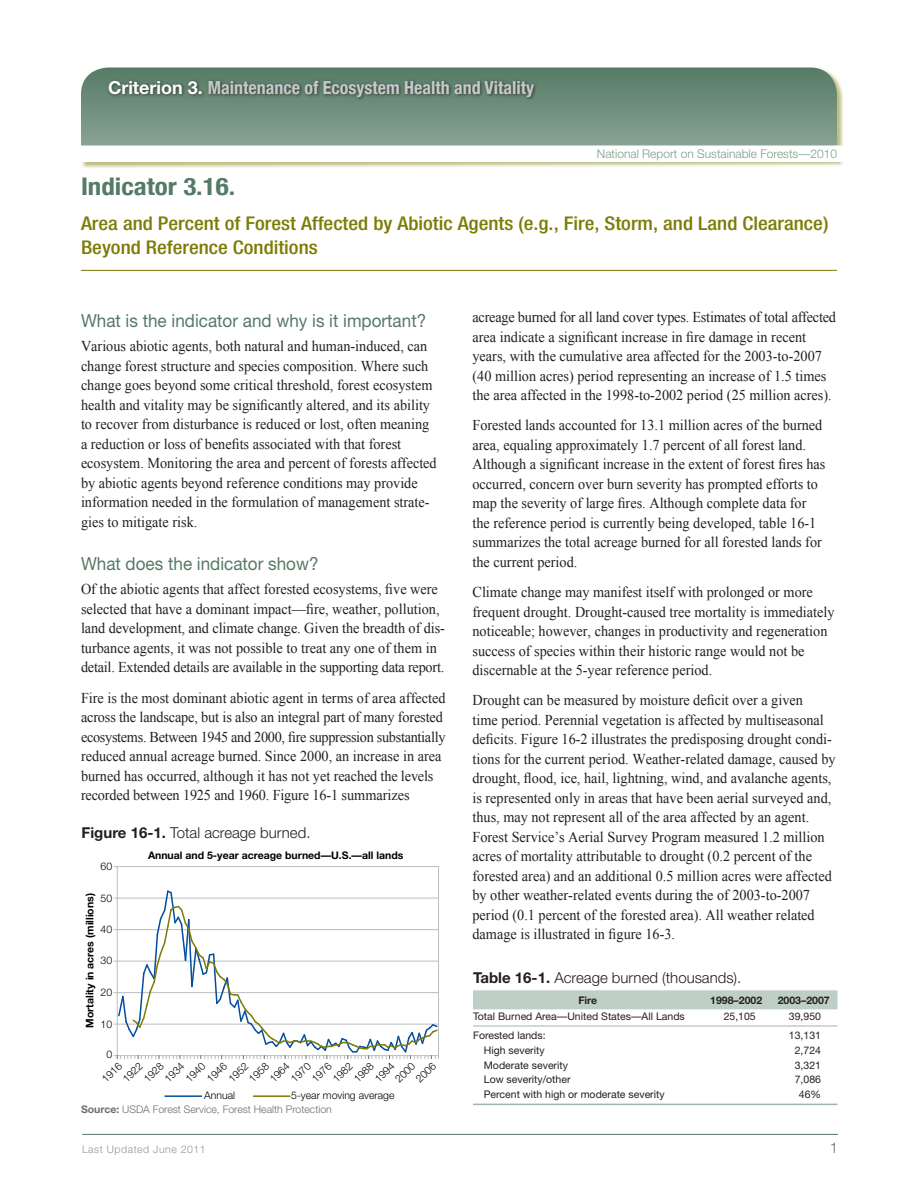
<style>
.page{position:relative;width:918px;height:1188px;background:#fff}
.page>*{position:absolute;margin:0;border:0;box-sizing:border-box;transform-origin:0 0}
.t1{font:700 condensed 24.3px "Helvetica Neue";color:#557a65;scale:1.11 1}
.t2{font:500 condensed 18.9px/24px "Helvetica Neue";color:#7c7c06;scale:1.11 1}
.t3{font:18px "Helvetica Neue";color:#557a65;scale:.95 1}
.t4{font:700 condensed 18px "Helvetica Neue";color:#c7c8ca}
.t5{font:15px/19.5px "Times New Roman";color:#231f20;scale:.95 1}
.t6{font:300 15px "Helvetica Neue";color:#231f20}
.t7{font:300 15px "Helvetica Neue";color:#6c6d70}
.t8{font:300 12px "Helvetica Neue";color:#7f9c8b}
.t9{font:10.5px "Helvetica Neue";color:#231f20}
.t10{font:300 10.5px "Helvetica Neue";color:#000}
.t11{font:700 10.5px "Helvetica Neue";color:#000}
.t12{font:300 10.5px "Helvetica Neue";color:#6c6d70}
.t13{font:700 10.5px "Helvetica Neue";color:#231f20}
.t14{font:300 10.5px "Helvetica Neue";letter-spacing:.05em;color:#939598}
.s1{font-stretch:normal;color:#fff}
.s2{font-weight:700}
</style>
<div class="page">
<hr style="left:82px;top:1134px;width:756px;height:1px;background:#557a65">
<div style="left:81px;top:67px;width:763px;height:102px;background:#7c7c06;opacity:.5"></div>
<svg style="left:81px;top:68px;width:756px;height:78px;background:#739280"></svg>
<div style="left:106px;top:78px;width:432px;height:23px;background:#231f20;opacity:.75"></div>
<div style="left:75px;top:146px;width:774px;height:16px;background:#fff"></div>
<hr style="left:81px;top:270px;width:756px;height:1px;background:#7c7c06">
<hr style="left:117px;top:866px;width:322px;height:1px;background:#bbbdc0">
<hr style="left:438px;top:867px;width:1px;height:189px;background:#bbbdc0">
<hr style="left:117px;top:867px;width:1px;height:189px;background:#bbbdc0">
<svg style="left:114px;top:889px;width:325px;height:170px"></svg>
<hr style="left:165px;top:1095px;width:37px;height:2px;background:#014da1">
<hr style="left:254px;top:1095px;width:36px;height:2px;background:#7c7b05">
<div style="left:473px;top:990px;width:365px;height:19px;background:#bfcfc5"></div>
<hr style="left:473px;top:1026px;width:365px;height:1px;background:#9eb6a8">
<hr style="left:473px;top:1104px;width:365px;height:1px;background:#9eb6a8">
<p class="t4" style="left:108px;top:77px;width:428px"><span class="s1">Criterion 3.</span> Maintenance of Ecosystem Health and Vitality</p>
<p class="t8" style="left:597px;top:146px;width:242px">National Report on Sustainable Forests—2010</p>
<h1 class="t1" style="left:81px;top:171px;width:140px">Indicator 3.16.</h1>
<p class="t2" style="left:81px;top:211px;width:675px">Area and Percent of Forest Affected by Abiotic Agents (e.g., Fire, Storm, and Land Clearance)<br>Beyond Reference Conditions</p>
<p class="t3" style="left:81px;top:309px;width:365px">What is the indicator and why is it important?</p>
<p class="t5" style="left:81px;top:336px;width:376px">Various abiotic agents, both natural and human-induced, can change forest structure and species composition. Where such change goes beyond some critical threshold, forest ecosystem health and vitality may be significantly altered, and its ability to recover from disturbance is reduced or lost, often meaning a reduction or loss of benefits associated with that forest ecosystem. Monitoring the area and percent of forests affected by abiotic agents beyond reference conditions may provide information needed in the formulation of management strate&shy;gies to mitigate risk.</p>
<p class="t3" style="left:81px;top:552px;width:252px">What does the indicator show?</p>
<p class="t5" style="left:81px;top:579px;width:385px">Of the abiotic agents that affect forested ecosystems, five were selected that have a dominant impact—fire, weather, pollution, land development, and climate change. Given the breadth of dis&shy;turbance agents, it was not possible to treat any one of them in detail. Extended details are available in the supporting data report.</p>
<p class="t5" style="left:81px;top:688px;width:385px">Fire is the most dominant abiotic agent in terms of area affected across the landscape, but is also an integral part of many forested ecosystems. Between 1945 and 2000, fire suppression substantially reduced annual acreage burned. Since 2000, an increase in area burned has occurred, although it has not yet reached the levels recorded between 1925 and 1960. Figure 16-1 summarizes</p>
<p class="t6" style="left:82px;top:823px;width:230px"><span class="s2">Figure 16-1.</span> Total acreage burned.</p>
<p class="t10" style="left:101px;top:860px;width:13px">60</p>
<p class="t10" style="left:101px;top:892px;width:13px">50</p>
<p class="t10" style="left:101px;top:923px;width:13px">40</p>
<p class="t11" style="left:83px;top:1028px;width:136px;rotate:-90deg">Mortality in acres (millions)</p>
<p class="t10" style="left:101px;top:954px;width:13px">30</p>
<p class="t10" style="left:101px;top:986px;width:13px">20</p>
<p class="t10" style="left:101px;top:1018px;width:13px">10</p>
<p class="t10" style="left:106px;top:1048px;width:7px">0</p>
<p class="t11" style="left:148px;top:849px;width:257px">Annual and 5-year acreage burned—U.S.—all lands</p>
<p class="t10" style="left:99px;top:1076px;width:25px;rotate:-45deg">1916</p>
<p class="t10" style="left:120px;top:1076px;width:25px;rotate:-45deg">1922</p>
<p class="t10" style="left:141px;top:1076px;width:25px;rotate:-45deg">1928</p>
<p class="t10" style="left:162px;top:1076px;width:25px;rotate:-45deg">1934</p>
<p class="t10" style="left:183px;top:1076px;width:25px;rotate:-45deg">1940</p>
<p class="t10" style="left:204px;top:1076px;width:25px;rotate:-45deg">1946</p>
<p class="t10" style="left:226px;top:1076px;width:25px;rotate:-45deg">1952</p>
<p class="t10" style="left:246px;top:1076px;width:25px;rotate:-45deg">1958</p>
<p class="t10" style="left:267px;top:1076px;width:25px;rotate:-45deg">1964</p>
<p class="t10" style="left:288px;top:1076px;width:25px;rotate:-45deg">1970</p>
<p class="t10" style="left:309px;top:1076px;width:25px;rotate:-45deg">1976</p>
<p class="t10" style="left:330px;top:1076px;width:25px;rotate:-45deg">1982</p>
<p class="t10" style="left:351px;top:1076px;width:25px;rotate:-45deg">1988</p>
<p class="t10" style="left:372px;top:1076px;width:25px;rotate:-45deg">1994</p>
<p class="t10" style="left:392px;top:1076px;width:25px;rotate:-45deg">2000</p>
<p class="t10" style="left:413px;top:1076px;width:25px;rotate:-45deg">2006</p>
<p class="t10" style="left:204px;top:1089px;width:32px">Annual</p>
<p class="t10" style="left:291px;top:1089px;width:105px">5-year moving average</p>
<p class="t12" style="left:81px;top:1103px;width:252px"><span class="s2">Source:</span> USDA Forest Service, Forest Health Protection</p>
<p class="t5" style="left:472px;top:307px;width:384px">acreage burned for all land cover types. Estimates of total affected area indicate a significant increase in fire damage in recent years, with the cumulative area affected for the 2003-to-2007 (40 million acres) period representing an increase of 1.5 times the area affected in the 1998-to-2002 period (25 million acres).</p>
<p class="t5" style="left:472px;top:415px;width:373px">Forested lands accounted for 13.1 million acres of the burned area, equaling approximately 1.7 percent of all forest land.<br>Although a significant increase in the extent of forest fires has occurred, concern over burn severity has prompted efforts to map the severity of large fires. Although complete data for the reference period is currently being developed, table 16-1 summarizes the total acreage burned for all forested lands for the current period.</p>
<p class="t5" style="left:472px;top:582px;width:383px">Climate change may manifest itself with prolonged or more frequent drought. Drought-caused tree mortality is immediately noticeable; however, changes in productivity and regeneration success of species within their historic range would not be discernable at the 5-year reference period.</p>
<p class="t5" style="left:472px;top:690px;width:384px">Drought can be measured by moisture deficit over a given<br>time period. Perennial vegetation is affected by multiseasonal deficits. Figure 16-2 illustrates the predisposing drought condi&shy;tions for the current period. Weather-related damage, caused by drought, flood, ice, hail, lightning, wind, and avalanche agents, is represented only in areas that have been aerial surveyed and, thus, may not represent all of the area affected by an agent.<br>Forest Service’s Aerial Survey Program measured 1.2 million acres of mortality attributable to drought (0.2 percent of the forested area) and an additional 0.5 million acres were affected by other weather-related events during the of 2003-to-2007 period (0.1 percent of the forested area). All weather related damage is illustrated in figure 16-3.</p>
<p class="t6" style="left:473px;top:968px;width:270px"><span class="s2">Table 16-1.</span> Acreage burned (thousands).</p>
<p class="t13" style="left:578px;top:994px;width:20px">Fire</p>
<p class="t13" style="left:710px;top:994px;width:53px">1998–2002</p>
<p class="t13" style="left:778px;top:994px;width:53px">2003–2007</p>
<p class="t9" style="left:473px;top:1010px;width:213px">Total Burned Area—United States––All Lands</p>
<p class="t9" style="left:724px;top:1010px;width:34px">25,105</p>
<p class="t9" style="left:789px;top:1010px;width:34px">39,950</p>
<p class="t9" style="left:473px;top:1029px;width:74px">Forested lands:</p>
<p class="t9" style="left:789px;top:1029px;width:34px">13,131</p>
<p class="t9" style="left:484px;top:1044px;width:62px">High severity</p>
<p class="t9" style="left:795px;top:1044px;width:28px">2,724</p>
<p class="t9" style="left:484px;top:1059px;width:86px">Moderate severity</p>
<p class="t9" style="left:795px;top:1059px;width:28px">3,321</p>
<p class="t9" style="left:484px;top:1073px;width:88px">Low severity/other</p>
<p class="t9" style="left:795px;top:1073px;width:28px">7,086</p>
<p class="t9" style="left:484px;top:1088px;width:182px">Percent with high or moderate severity</p>
<p class="t9" style="left:799px;top:1088px;width:24px">46%</p>
<p class="t14" style="left:82px;top:1142px;width:125px">Last Updated June 2011</p>
<p class="t7" style="left:830px;top:1138px;width:10px">1</p>
</div>
